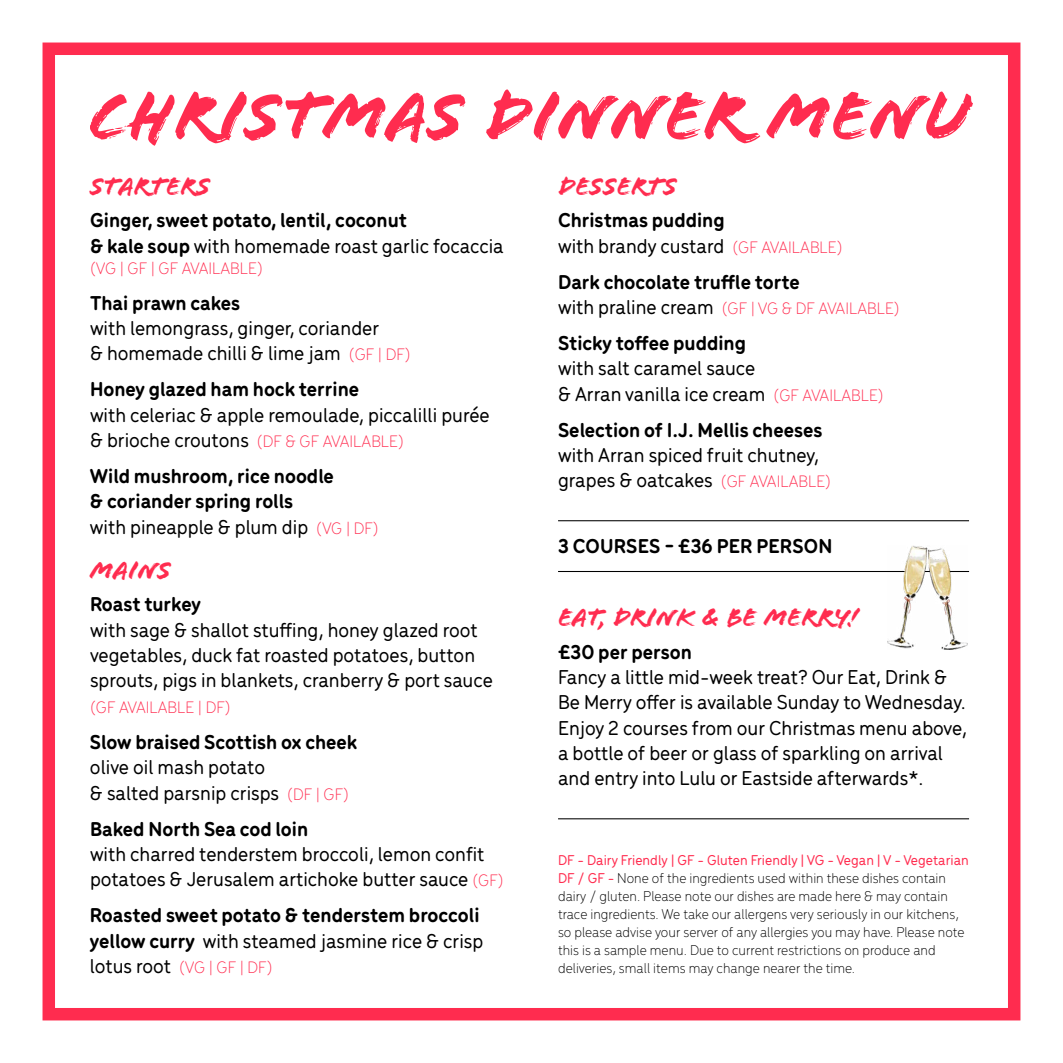
<style>
.page{position:relative;width:1063px;height:1063px;background:#fff}
.page>*{position:absolute;margin:0;border:0;box-sizing:border-box;transform-origin:0 0}
.t1{font:26.5px "Flood Std";color:#ff2c4f}
.t2{font:500 21.25px/25.5px "Menco";color:#000}
.t3{font:700 21.25px/25.5px "Menco";color:#000}
.t4{font:300 17.5px "Menco";color:#ff2c4f}
.t5{font:300 15px/18px "Menco";color:#000}
.s1{font-weight:500}
.s2{font-weight:300;font-size:17.5px;color:#ff2c4f}
.s3{font-weight:500;font-size:21.25px;color:#000}
.s4{font-weight:700}
.s5{font-weight:500;color:#ff2c4f}
</style>
<div class="page">
<div style="left:43px;top:43px;width:977px;height:977px;border:12px solid #ff2c4f"></div>
<hr style="left:558px;top:520px;width:411px;height:1px;background:#000">
<hr style="left:558px;top:571px;width:411px;height:1px;background:#000">
<hr style="left:558px;top:818px;width:411px;height:1px;background:#000">
<svg style="left:90px;top:89px;width:883px;height:57px"></svg>
<img style="left:888px;top:546px;width:80px;height:103px">
<p class="t1" style="left:90px;top:171px;width:122px">STARTERS</p>
<p class="t3" style="left:90px;top:206px;width:415px">Ginger, sweet potato, lentil, coconut<br>&amp; kale soup <span class="s1">with homemade roast garlic focaccia</span></p>
<p class="t4" style="left:90px;top:256px;width:174px">(VG | GF | GF AVAILABLE)</p>
<p class="t3" style="left:90px;top:288px;width:152px">Thai prawn cakes</p>
<p class="t2" style="left:90px;top:314px;width:322px">with lemongrass, ginger, coriander<br>&amp; homemade chilli &amp; lime jam <span class="s2">(GF | DF)</span></p>
<p class="t3" style="left:90px;top:375px;width:271px">Honey glazed ham hock terrine</p>
<p class="t2" style="left:90px;top:401px;width:401px">with celeriac &amp; apple remoulade, piccalilli purée &amp; brioche croutons <span class="s2">(DF &amp; GF AVAILABLE)</span></p>
<p class="t3" style="left:90px;top:462px;width:290px">Wild mushroom, rice noodle<br>&amp; coriander spring rolls<br><span class="s1">with pineapple &amp; plum dip</span> <span class="s2">(VG | DF)</span></p>
<p class="t1" style="left:90px;top:555px;width:83px">MAINS</p>
<p class="t3" style="left:90px;top:590px;width:112px">Roast turkey</p>
<p class="t2" style="left:90px;top:616px;width:404px">with sage &amp; shallot stuffing, honey glazed root vegetables, duck fat roasted potatoes, button sprouts, pigs in blankets, cranberry &amp; port sauce</p>
<p class="t4" style="left:90px;top:695px;width:142px">(GF AVAILABLE | DF)</p>
<p class="t3" style="left:90px;top:728px;width:269px">Slow braised Scottish ox cheek</p>
<p class="t2" style="left:90px;top:753px;width:261px">olive oil mash potato<br>&amp; salted parsnip crisps <span class="s2">(DF | GF)</span></p>
<p class="t3" style="left:90px;top:814px;width:220px">Baked North Sea cod loin</p>
<p class="t2" style="left:90px;top:840px;width:415px">with charred tenderstem broccoli, lemon confit potatoes &amp; Jerusalem artichoke butter sauce <span class="s2">(GF)</span></p>
<p class="t3" style="left:90px;top:901px;width:395px">Roasted sweet potato &amp; tenderstem broccoli yellow curry <span class="s1">with steamed jasmine rice &amp; crisp</span></p>
<p class="t4" style="left:90px;top:955px;width:184px"><span class="s3">lotus root</span> (VG | GF | DF)</p>
<p class="t1" style="left:558px;top:171px;width:120px">DESSERTS</p>
<p class="t2" style="left:558px;top:206px;width:286px"><span class="s4">Christmas pudding<br></span>with brandy custard <span class="s2">(GF AVAILABLE)</span></p>
<p class="t3" style="left:558px;top:267px;width:243px">Dark chocolate truffle torte</p>
<p class="t4" style="left:558px;top:296px;width:343px"><span class="s3">with praline cream</span> (GF | VG &amp; DF AVAILABLE)</p>
<p class="t3" style="left:558px;top:329px;width:190px">Sticky toffee pudding</p>
<p class="t2" style="left:558px;top:354px;width:327px">with salt caramel sauce<br>&amp; Arran vanilla ice cream <span class="s2">(GF AVAILABLE)</span></p>
<p class="t3" style="left:558px;top:416px;width:266px">Selection of I.J. Mellis cheeses</p>
<p class="t2" style="left:558px;top:441px;width:275px">with Arran spiced fruit chutney, grapes &amp; oatcakes <span class="s2">(GF AVAILABLE)</span></p>
<p class="t3" style="left:558px;top:532px;width:276px">3 COURSES - £36 PER PERSON</p>
<p class="t1" style="left:558px;top:602px;width:302px">EAT, DRINK &amp; BE MERRY!</p>
<p class="t3" style="left:558px;top:637px;width:135px">£30 per person</p>
<p class="t2" style="left:558px;top:663px;width:410px">Fancy a little mid-week treat? Our Eat, Drink &amp; Be Merry offer is available Sunday to Wednesday.<br>Enjoy 2 courses from our Christmas menu above, a bottle of beer or glass of sparkling on arrival and entry into Lulu or Eastside afterwards*.</p>
<p class="t5" style="left:558px;top:850px;width:412px"><span class="s5">DF - Dairy Friendly | GF - Gluten Friendly | VG - Vegan | V - Vegetarian DF / GF -</span> None of the ingredients used within these dishes contain dairy / gluten. Please note our dishes are made here &amp; may contain trace ingredients. We take our allergens very seriously in our kitchens, so please advise your server of any allergies you may have. Please note this is a sample menu. Due to current restrictions on produce and deliveries, small items may change nearer the time.</p>
</div>
